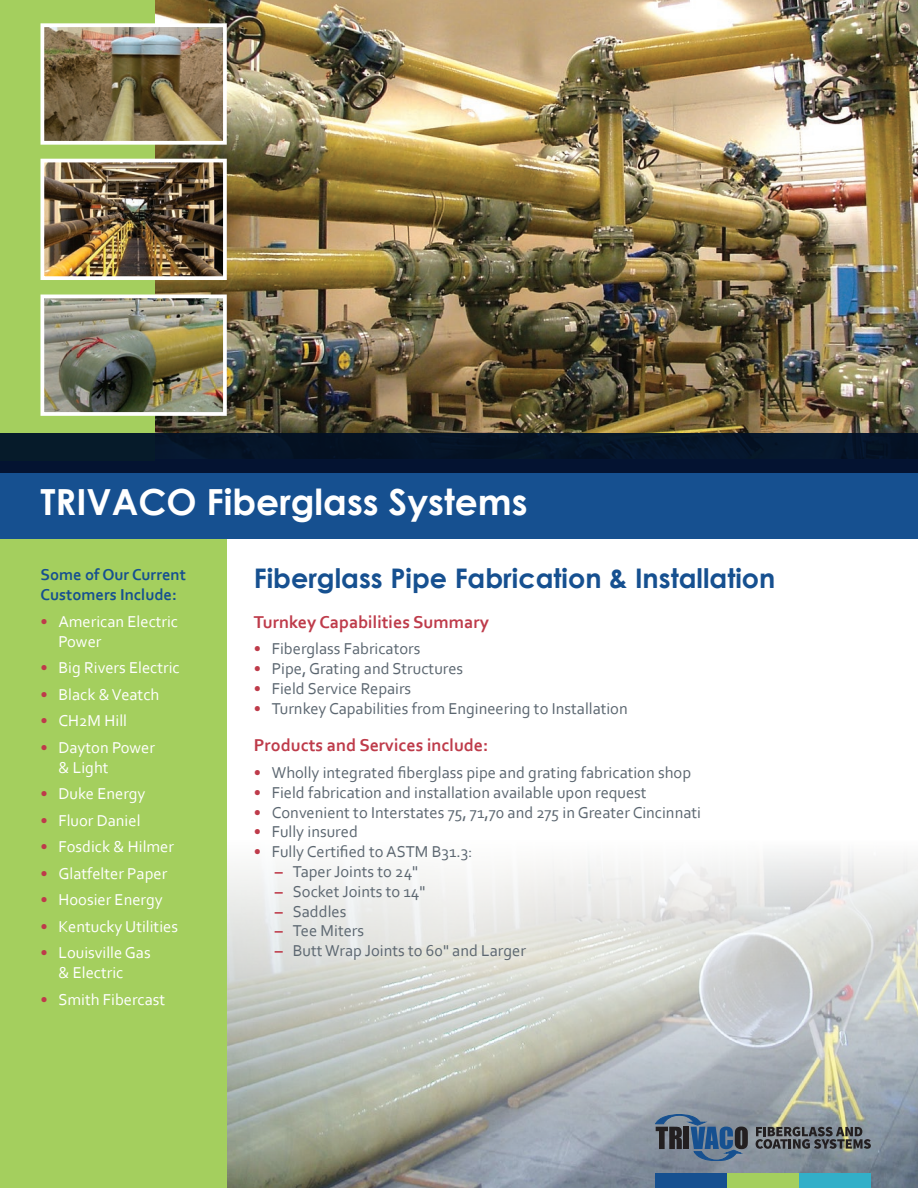
<style>
.page{position:relative;width:918px;height:1188px;background:#fff}
.page>*{position:absolute;margin:0;border:0;box-sizing:border-box;transform-origin:0 0}
.t1{font:700 36px "Century Gothic";color:#fff}
.t2{font:700 27px "Century Gothic";color:#165090}
.t3{font:700 18px "Corbel";color:#be3b4a}
.t4{font:16.5px "Corbel";color:#5b6670}
.t5{font:16.5px/19.8px "Corbel";color:#fff}
.t6{font:700 16.5px/19.8px "Corbel";color:#165090}
.s1{font-weight:700;color:#be3b4a}
</style>
<div class="page">
<img style="left:155px;top:0;width:763px;height:433px">
<img style="left:227px;top:853px;width:691px;height:335px">
<div style="left:0;top:538px;width:227px;height:650px;background:#a4cf5e"></div>
<svg style="left:756px;top:1127px;width:115px;height:22px;background:#5b5e61"></svg>
<svg style="left:656px;top:1115px;width:92px;height:46px;background:#576a81"></svg>
<div style="left:656px;top:1174px;width:71px;height:14px;background:#165090"></div>
<div style="left:727px;top:1174px;width:72px;height:14px;background:#a4cf5e"></div>
<div style="left:799px;top:1174px;width:72px;height:14px;background:#32afc8"></div>
<div style="left:0;top:459px;width:918px;height:79px;background:#165090"></div>
<div style="left:0;top:0;width:155px;height:460px;background:#a4cf5e"></div>
<img style="left:45px;top:164px;width:177px;height:111px">
<div style="left:40px;top:159px;width:187px;height:121px;border:4px solid #fff"></div>
<img style="left:45px;top:300px;width:177px;height:111px">
<div style="left:40px;top:295px;width:187px;height:121px;border:4px solid #fff"></div>
<div style="left:0;top:433px;width:918px;height:39px;background:#05132a"></div>
<img style="left:45px;top:28px;width:177px;height:112px">
<div style="left:40px;top:23px;width:187px;height:122px;border:4px solid #fff"></div>
<p class="t1" style="left:40px;top:475px;width:489px">TRIVACO Fiberglass Systems</p>
<p class="t6" style="left:40px;top:565px;width:147px">Some of Our Current<br>Customers Include:</p>
<p class="t5" style="left:58px;top:611px;width:121px;text-indent:-18px"><span class="s1">•</span> American Electric<br>Power</p>
<p class="t5" style="left:40px;top:657px;width:141px"><span class="s1">•</span> Big Rivers Electric</p>
<p class="t5" style="left:40px;top:684px;width:120px"><span class="s1">•</span> Black &amp; Veatch</p>
<p class="t5" style="left:40px;top:710px;width:88px"><span class="s1">•</span> CH2M Hill</p>
<p class="t5" style="left:58px;top:737px;width:98px;text-indent:-18px"><span class="s1">•</span> Dayton Power &amp; Light</p>
<p class="t5" style="left:40px;top:783px;width:107px"><span class="s1">•</span> Duke Energy</p>
<p class="t5" style="left:40px;top:810px;width:102px"><span class="s1">•</span> Fluor Daniel</p>
<p class="t5" style="left:40px;top:836px;width:135px"><span class="s1">•</span> Fosdick &amp; Hilmer</p>
<p class="t5" style="left:40px;top:863px;width:128px"><span class="s1">•</span> Glatfelter Paper</p>
<p class="t5" style="left:40px;top:889px;width:124px"><span class="s1">•</span> Hoosier Energy</p>
<p class="t5" style="left:40px;top:916px;width:139px"><span class="s1">•</span> Kentucky Utilities</p>
<p class="t5" style="left:40px;top:943px;width:112px;text-align:center"><span class="s1">•</span> Louisville Gas &amp; Electric</p>
<p class="t5" style="left:40px;top:989px;width:126px"><span class="s1">•</span> Smith Fibercast</p>
<p class="t2" style="left:254px;top:558px;width:523px">Fiberglass Pipe Fabrication &amp; Installation</p>
<p class="t3" style="left:254px;top:611px;width:237px">Turnkey Capabilities Summary</p>
<p class="t4" style="left:254px;top:639px;width:168px"><span class="s1">•</span> Fiberglass Fabricators</p>
<p class="t4" style="left:254px;top:658px;width:211px"><span class="s1">•</span> Pipe, Grating and Structures</p>
<p class="t4" style="left:254px;top:678px;width:159px"><span class="s1">•</span> Field Service Repairs</p>
<p class="t4" style="left:254px;top:698px;width:376px"><span class="s1">•</span> Turnkey Capabilities from Engineering to Installation</p>
<p class="t3" style="left:254px;top:734px;width:236px">Products and Services include:</p>
<p class="t4" style="left:254px;top:762px;width:439px"><span class="s1">•</span> Wholly integrated fiberglass pipe and grating fabrication shop</p>
<p class="t4" style="left:254px;top:782px;width:394px"><span class="s1">•</span> Field fabrication and installation available upon request</p>
<p class="t4" style="left:254px;top:802px;width:449px"><span class="s1">•</span> Convenient to Interstates 75, 71,70 and 275 in Greater Cincinnati</p>
<p class="t4" style="left:254px;top:822px;width:106px"><span class="s1">•</span> Fully insured</p>
<p class="t4" style="left:254px;top:841px;width:220px"><span class="s1">•</span> Fully Certified to ASTM B31.3:</p>
<p class="t4" style="left:275px;top:861px;width:145px"><span class="s1">–</span> Taper Joints to 24"</p>
<p class="t4" style="left:275px;top:881px;width:152px"><span class="s1">–</span> Socket Joints to 14"</p>
<p class="t4" style="left:275px;top:901px;width:73px"><span class="s1">–</span> Saddles</p>
<p class="t4" style="left:275px;top:921px;width:91px"><span class="s1">–</span> Tee Miters</p>
<p class="t4" style="left:275px;top:940px;width:253px"><span class="s1">–</span> Butt Wrap Joints to 60" and Larger</p>
</div>
